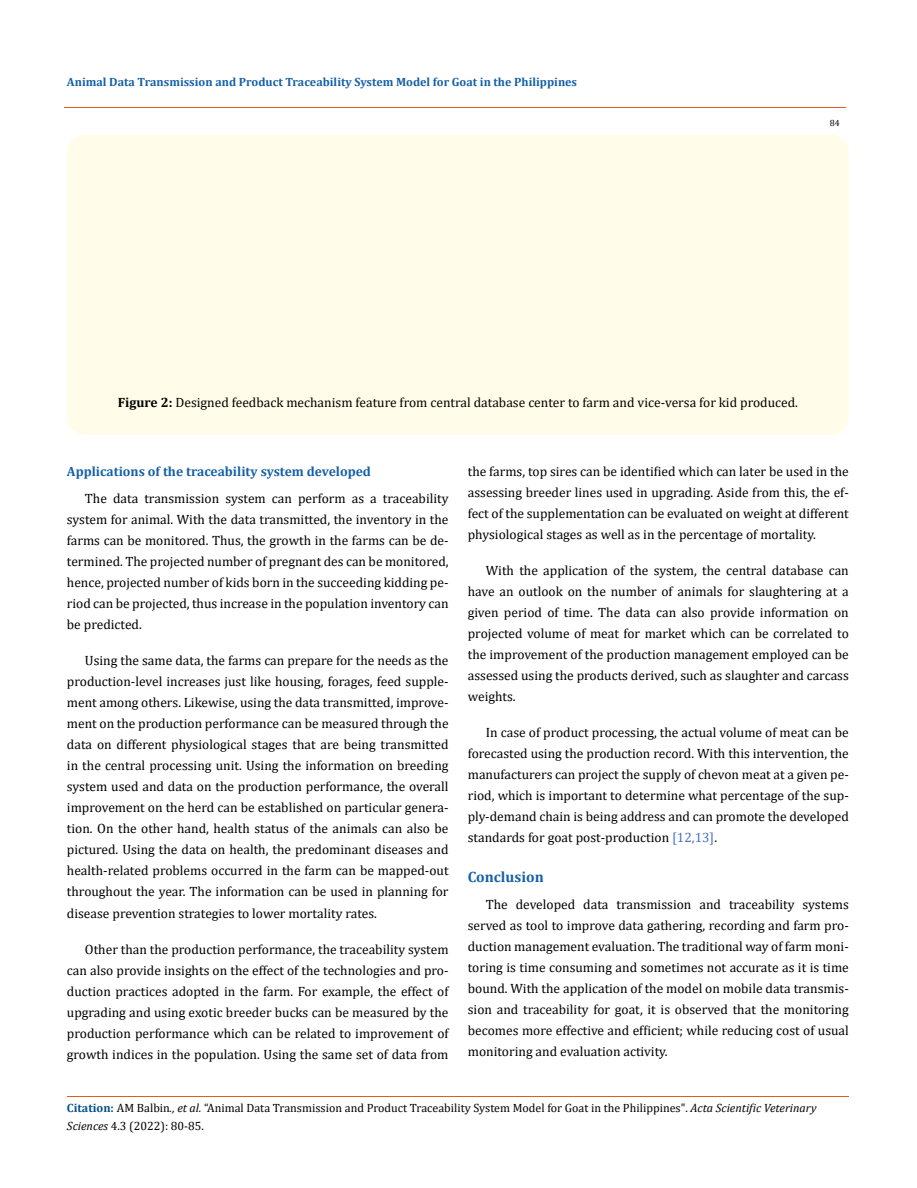
<style>
.page{position:relative;width:917px;height:1188px;background:#fff}
.page>*{position:absolute;margin:0;border:0;box-sizing:border-box;transform-origin:0 0}
.t1{font:700 15px "Cambria";color:#1560a6}
.t2{font:13.5px/21px "Cambria";color:#000;text-align:justify}
.t3{font:700 13.5px "Cambria";color:#1560a6}
.t4{font:12px/18px "Cambria";color:#000}
.t5{font:700 12px "Cambria";color:#1560a6}
.t6{font:9px "Cambria";color:#000}
.s1{font-weight:700}
.s2{color:#4472c4}
.s3{font-weight:700;color:#035089}
.s4{font-style:italic}
</style>
<div class="page">
<div style="left:67px;top:135px;width:781px;height:300px;background:#fffde9;border-radius:18px"></div>
<hr style="left:64px;top:108px;width:781px;height:1px;background:#e05d1a">
<hr style="left:67px;top:1096px;width:781px;height:1px;background:#e05d1a">
<p class="t5" style="left:67px;top:73px;width:511px">Animal Data Transmission and Product Traceability System Model for Goat in the Philippines</p>
<p class="t6" style="left:829px;top:118px;width:11px">84</p>
<p class="t2" style="left:118px;top:391px;width:681px"><span class="s1">Figure 2:</span> Designed feedback mechanism feature from central database center to farm and vice-versa for kid produced.</p>
<p class="t3" style="left:67px;top:462px;width:305px">Applications of the traceability system developed</p>
<p class="t2" style="left:67px;top:488px;width:383px;text-indent:18px">The data transmission system can perform as a traceability system for animal. With the data transmitted, the inventory in the farms can be monitored. Thus, the growth in the farms can be de&shy;termined. The projected number of pregnant des can be monitored, hence, projected number of kids born in the succeeding kidding pe&shy;riod can be projected, thus increase in the population inventory can be predicted.</p>
<p class="t2" style="left:67px;top:650px;width:383px;text-indent:18px">Using the same data, the farms can prepare for the needs as the production-level increases just like housing, forages, feed supple&shy;ment among others. Likewise, using the data transmitted, improve&shy;ment on the production performance can be measured through the data on different physiological stages that are being transmitted in the central processing unit. Using the information on breeding system used and data on the production performance, the overall improvement on the herd can be established on particular genera&shy;tion. On the other hand, health status of the animals can also be pictured. Using the data on health, the predominant diseases and health-related problems occurred in the farm can be mapped-out throughout the year. The information can be used in planning for</p>
<p class="t2" style="left:67px;top:903px;width:311px">disease prevention strategies to lower mortality rates.</p>
<p class="t2" style="left:67px;top:939px;width:383px;text-indent:18px">Other than the production performance, the traceability system can also provide insights on the effect of the technologies and pro&shy;duction practices adopted in the farm. For example, the effect of upgrading and using exotic breeder bucks can be measured by the production performance which can be related to improvement of growth indices in the population. Using the same set of data from</p>
<p class="t2" style="left:468px;top:461px;width:382px">the farms, top sires can be identified which can later be used in the assessing breeder lines used in upgrading. Aside from this, the ef&shy;fect of the supplementation can be evaluated on weight at different physiological stages as well as in the percentage of mortality.</p>
<p class="t2" style="left:468px;top:560px;width:382px;text-indent:18px">With the application of the system, the central database can have an outlook on the number of animals for slaughtering at a given period of time. The data can also provide information on projected volume of meat for market which can be correlated to the improvement of the production management employed can be assessed using the products derived, such as slaughter and carcass weights.</p>
<p class="t2" style="left:468px;top:722px;width:382px;text-indent:18px">In case of product processing, the actual volume of meat can be forecasted using the production record. With this intervention, the manufacturers can project the supply of chevon meat at a given pe&shy;riod, which is important to determine what percentage of the sup&shy;ply-demand chain is being address and can promote the developed standards for goat post-production <span class="s2">[12,13]</span>.</p>
<p class="t1" style="left:468px;top:866px;width:77px">Conclusion</p>
<p class="t2" style="left:468px;top:893px;width:382px;text-indent:18px">The developed data transmission and traceability systems served as tool to improve data gathering, recording and farm pro&shy;duction management evaluation. The traditional way of farm moni&shy;toring is time consuming and sometimes not accurate as it is time bound. With the application of the model on mobile data transmis&shy;sion and traceability for goat, it is observed that the monitoring becomes more effective and efficient; while reducing cost of usual monitoring and evaluation activity.</p>
<p class="t4" style="left:67px;top:1099px;width:751px"><span class="s3">Citation:</span> AM Balbin<span class="s4">., et al.</span> “Animal Data Transmission and Product Traceability System Model for Goat in the Philippines". <span class="s4">Acta Scientific Veterinary<br>Sciences</span> 4.3 (2022): 80-85.</p>
</div>
